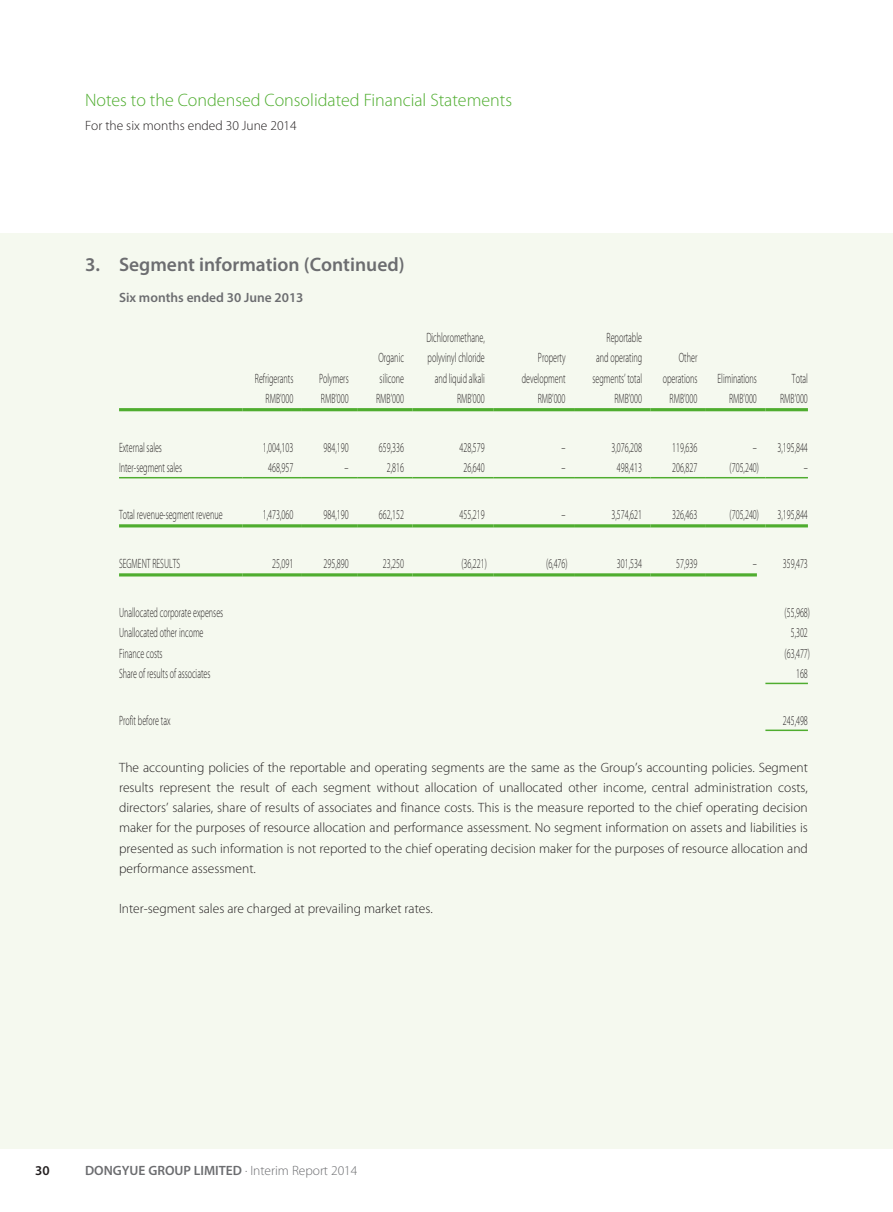
<style>
.page{position:relative;width:893px;height:1212px;background:#fff}
.page>*{position:absolute;margin:0;border:0;box-sizing:border-box;transform-origin:0 0}
.t1{font:600 19.5px "Myriad Pro";color:#6c6d70}
.t2{font:300 18px "Myriad Pro";color:#4fad2f}
.t3{font:300 13.5px/20.2px "Myriad Pro";color:#231f20;text-align:right;scale:.6 1}
.t4{font:300 13.5px/20.2px "Myriad Pro";color:#231f20;text-align:justify}
.t5{font:600 13.5px "Myriad Pro";color:#6c6d70}
.t6{font:600 13.5px "Myriad Pro";color:#231f20}
.s1{font-weight:300}
</style>
<div class="page">
<hr style="left:119px;top:408px;width:123px;height:3px;background:#4fad2f">
<hr style="left:242px;top:408px;width:60px;height:3px;background:#4fad2f">
<hr style="left:302px;top:408px;width:55px;height:3px;background:#4fad2f">
<hr style="left:357px;top:408px;width:55px;height:3px;background:#4fad2f">
<hr style="left:412px;top:408px;width:81px;height:3px;background:#4fad2f">
<hr style="left:493px;top:408px;width:81px;height:3px;background:#4fad2f">
<hr style="left:574px;top:408px;width:77px;height:3px;background:#4fad2f">
<hr style="left:651px;top:408px;width:55px;height:3px;background:#4fad2f">
<hr style="left:706px;top:408px;width:59px;height:3px;background:#4fad2f">
<hr style="left:765px;top:408px;width:43px;height:3px;background:#4fad2f">
<hr style="left:119px;top:477px;width:123px;height:1px;background:#4fad2f">
<hr style="left:242px;top:477px;width:60px;height:1px;background:#4fad2f">
<hr style="left:302px;top:477px;width:55px;height:1px;background:#4fad2f">
<hr style="left:357px;top:477px;width:55px;height:1px;background:#4fad2f">
<hr style="left:412px;top:477px;width:81px;height:1px;background:#4fad2f">
<hr style="left:493px;top:477px;width:81px;height:1px;background:#4fad2f">
<hr style="left:574px;top:477px;width:77px;height:1px;background:#4fad2f">
<hr style="left:651px;top:477px;width:55px;height:1px;background:#4fad2f">
<hr style="left:706px;top:477px;width:59px;height:1px;background:#4fad2f">
<hr style="left:765px;top:477px;width:43px;height:1px;background:#4fad2f">
<hr style="left:119px;top:524px;width:123px;height:3px;background:#4fad2f">
<hr style="left:242px;top:524px;width:60px;height:3px;background:#4fad2f">
<hr style="left:302px;top:524px;width:55px;height:3px;background:#4fad2f">
<hr style="left:357px;top:524px;width:55px;height:3px;background:#4fad2f">
<hr style="left:412px;top:524px;width:81px;height:3px;background:#4fad2f">
<hr style="left:493px;top:524px;width:81px;height:3px;background:#4fad2f">
<hr style="left:574px;top:524px;width:77px;height:3px;background:#4fad2f">
<hr style="left:651px;top:524px;width:55px;height:3px;background:#4fad2f">
<hr style="left:706px;top:524px;width:59px;height:3px;background:#4fad2f">
<hr style="left:765px;top:524px;width:43px;height:3px;background:#4fad2f">
<hr style="left:119px;top:573px;width:123px;height:3px;background:#4fad2f">
<hr style="left:242px;top:573px;width:60px;height:3px;background:#4fad2f">
<hr style="left:302px;top:573px;width:55px;height:3px;background:#4fad2f">
<hr style="left:357px;top:573px;width:55px;height:3px;background:#4fad2f">
<hr style="left:412px;top:573px;width:81px;height:3px;background:#4fad2f">
<hr style="left:493px;top:573px;width:81px;height:3px;background:#4fad2f">
<hr style="left:574px;top:573px;width:77px;height:3px;background:#4fad2f">
<hr style="left:651px;top:573px;width:55px;height:3px;background:#4fad2f">
<hr style="left:706px;top:573px;width:51px;height:3px;background:#4fad2f">
<hr style="left:765px;top:683px;width:43px;height:1px;background:#4fad2f">
<hr style="left:765px;top:729px;width:43px;height:2px;background:#4fad2f">
<h2 class="t2" style="left:85px;top:90px;width:428px">Notes to the Condensed Consolidated Financial Statements</h2>
<p class="t4" style="left:85px;top:116px;width:213px">For the six months ended 30 June 2014</p>
<h1 class="t1" style="left:85px;top:252px;width:321px">3. Segment information (Continued)</h1>
<p class="t5" style="left:119px;top:288px;width:186px">Six months ended 30 June 2013</p>
<p class="t3" style="left:255px;top:368px;width:66px">Refrigerants</p>
<p class="t3" style="left:319px;top:368px;width:51px">Polymers</p>
<p class="t3" style="left:378px;top:348px;width:44px;text-align:left">Organic silicone</p>
<p class="t3" style="left:426px;top:328px;width:99px">Dichloromethane, polyvinyl chloride and liquid alkali</p>
<p class="t3" style="left:522px;top:348px;width:75px">Property development</p>
<p class="t3" style="left:592px;top:328px;width:84px;text-align:justify;text-indent:14px">Reportable and operating segments’ total</p>
<p class="t3" style="left:663px;top:348px;width:59px">Other operations</p>
<p class="t3" style="left:717px;top:368px;width:67px">Eliminations</p>
<p class="t3" style="left:792px;top:368px;width:28px">Total</p>
<p class="t3" style="left:266px;top:388px;width:48px">RMB’000</p>
<p class="t3" style="left:321px;top:388px;width:48px">RMB’000</p>
<p class="t3" style="left:376px;top:388px;width:48px">RMB’000</p>
<p class="t3" style="left:457px;top:388px;width:48px">RMB’000</p>
<p class="t3" style="left:538px;top:388px;width:48px">RMB’000</p>
<p class="t3" style="left:614px;top:388px;width:48px">RMB’000</p>
<p class="t3" style="left:670px;top:388px;width:48px">RMB’000</p>
<p class="t3" style="left:729px;top:388px;width:48px">RMB’000</p>
<p class="t3" style="left:780px;top:388px;width:48px">RMB’000</p>
<p class="t3" style="left:119px;top:437px;width:73px">External sales</p>
<p class="t3" style="left:263px;top:437px;width:52px">1,004,103</p>
<p class="t3" style="left:324px;top:437px;width:43px">984,190</p>
<p class="t3" style="left:379px;top:437px;width:43px">659,336</p>
<p class="t3" style="left:460px;top:437px;width:43px">428,579</p>
<p class="t3" style="left:561px;top:437px;width:8px">–</p>
<p class="t3" style="left:612px;top:437px;width:52px">3,076,208</p>
<p class="t3" style="left:672px;top:437px;width:43px">119,636</p>
<p class="t3" style="left:753px;top:437px;width:93px">– 3,195,844</p>
<p class="t3" style="left:119px;top:458px;width:107px">Inter-segment sales</p>
<p class="t3" style="left:268px;top:458px;width:43px">468,957</p>
<p class="t3" style="left:345px;top:458px;width:8px">–</p>
<p class="t3" style="left:387px;top:458px;width:30px">2,816</p>
<p class="t3" style="left:464px;top:458px;width:37px">26,640</p>
<p class="t3" style="left:561px;top:458px;width:8px">–</p>
<p class="t3" style="left:617px;top:458px;width:43px">498,413</p>
<p class="t3" style="left:672px;top:458px;width:43px">206,827</p>
<p class="t3" style="left:730px;top:458px;width:51px">(705,240)</p>
<p class="t3" style="left:804px;top:458px;width:8px">–</p>
<p class="t3" style="left:119px;top:504px;width:174px">Total revenue-segment revenue</p>
<p class="t3" style="left:263px;top:504px;width:52px">1,473,060</p>
<p class="t3" style="left:324px;top:504px;width:43px">984,190</p>
<p class="t3" style="left:379px;top:504px;width:43px">662,152</p>
<p class="t3" style="left:460px;top:504px;width:43px">455,219</p>
<p class="t3" style="left:561px;top:504px;width:8px">–</p>
<p class="t3" style="left:612px;top:504px;width:52px">3,574,621</p>
<p class="t3" style="left:672px;top:504px;width:43px">326,463</p>
<p class="t3" style="left:730px;top:504px;width:51px">(705,240)</p>
<p class="t3" style="left:777px;top:504px;width:52px">3,195,844</p>
<p class="t3" style="left:119px;top:554px;width:104px">SEGMENT RESULTS</p>
<p class="t3" style="left:272px;top:554px;width:37px">25,091</p>
<p class="t3" style="left:324px;top:554px;width:43px">295,890</p>
<p class="t3" style="left:383px;top:554px;width:37px">23,250</p>
<p class="t3" style="left:461px;top:554px;width:44px">(36,221)</p>
<p class="t3" style="left:546px;top:554px;width:37px">(6,476)</p>
<p class="t3" style="left:617px;top:554px;width:43px">301,534</p>
<p class="t3" style="left:676px;top:554px;width:37px">57,939</p>
<p class="t3" style="left:753px;top:554px;width:93px">– 359,473</p>
<p class="t3" style="left:119px;top:603px;width:175px">Unallocated corporate expenses</p>
<p class="t3" style="left:785px;top:603px;width:44px">(55,968)</p>
<p class="t3" style="left:119px;top:623px;width:142px">Unallocated other income</p>
<p class="t3" style="left:791px;top:623px;width:30px">5,302</p>
<p class="t3" style="left:119px;top:643px;width:74px">Finance costs</p>
<p class="t3" style="left:785px;top:643px;width:44px">(63,477)</p>
<p class="t3" style="left:119px;top:663px;width:154px">Share of results of associates</p>
<p class="t3" style="left:796px;top:663px;width:21px">168</p>
<p class="t3" style="left:119px;top:710px;width:87px">Profit before tax</p>
<p class="t3" style="left:783px;top:710px;width:43px">245,498</p>
<p class="t4" style="left:119px;top:757px;width:690px">The accounting policies of the reportable and operating segments are the same as the Group’s accounting policies. Segment results represent the result of each segment without allocation of unallocated other income, central administration costs, directors’ salaries, share of results of associates and finance costs. This is the measure reported to the chief operating decision maker for the purposes of resource allocation and performance assessment. No segment information on assets and liabilities is presented as such information is not reported to the chief operating decision maker for the purposes of resource allocation and performance assessment.</p>
<p class="t4" style="left:119px;top:899px;width:315px">Inter-segment sales are charged at prevailing market rates.</p>
<p class="t6" style="left:35px;top:1162px;width:16px">30</p>
<p class="t5" style="left:85px;top:1162px;width:274px">DONGYUE GROUP LIMITED <span class="s1">· Interim Report 2014</span></p>
</div>
